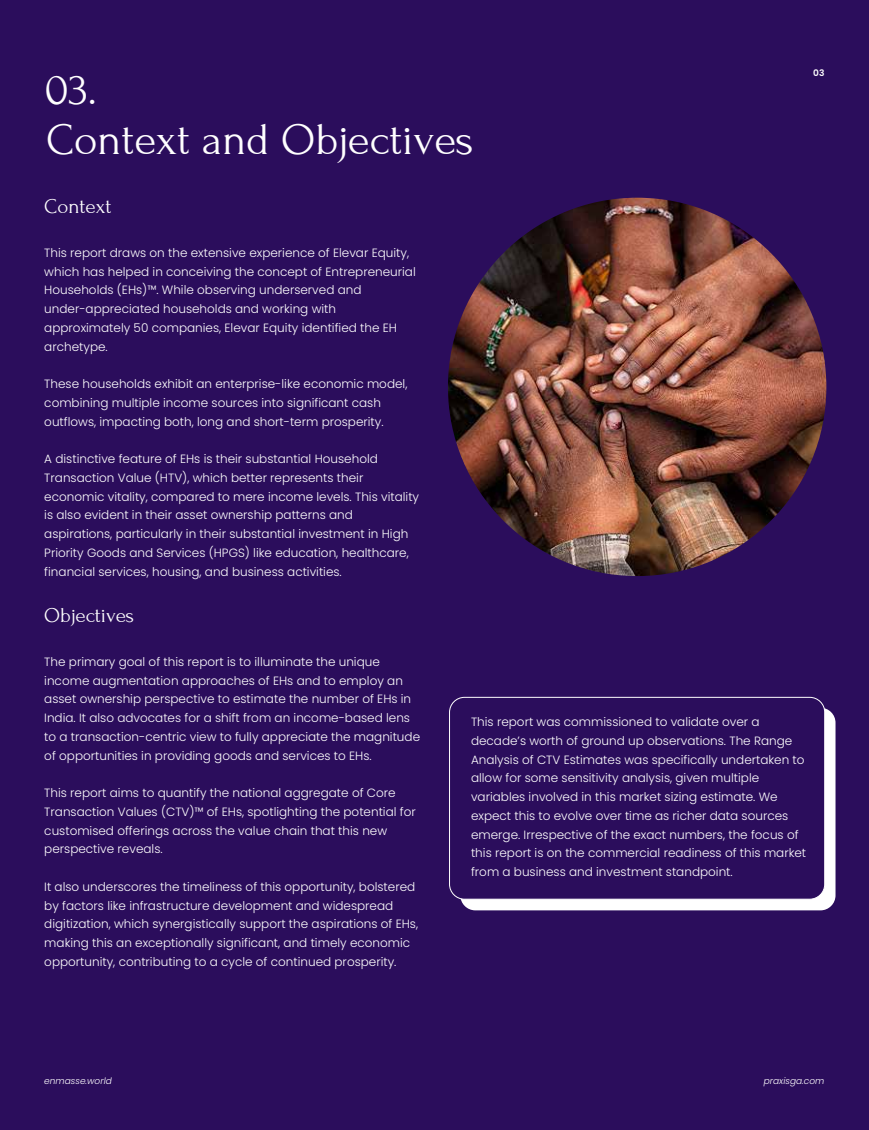
<style>
.page{position:relative;width:869px;height:1130px;background:#fff}
.page>*{position:absolute;margin:0;border:0;box-sizing:border-box;transform-origin:0 0}
.t1{font:45px/50.2px "Forum";color:#fff}
.t2{font:21px "Forum";color:#fff}
.t3{font:300 12px/18.8px "Poppins";color:#fff}
.t4{font:italic 300 9px "Poppins";color:#fff}
.t5{font:600 9px "Poppins";color:#fff}
</style>
<div class="page">
<div style="left:0;top:0;width:868px;height:1130px;background:#2b0d5c"></div>
<div style="left:460px;top:707px;width:375px;height:203px;background:#fff;border-radius:15px"></div>
<div style="left:449px;top:697px;width:375px;height:202px;background:#2b0d5c;border-radius:15px"></div>
<div style="left:449px;top:697px;width:376px;height:202px;border:1px solid #fff;border-radius:15px"></div>
<img style="left:448px;top:198px;width:378px;height:378px;border-radius:189px">
<p class="t5" style="left:813px;top:67px;width:13px">03</p>
<h1 class="t1" style="left:45px;top:65px;width:430px">03.<br>Context and Objectives</h1>
<h2 class="t2" style="left:44px;top:195px;width:69px">Context</h2>
<p class="t3" style="left:44px;top:243px;width:373px">This report draws on the extensive experience of Elevar Equity, which has helped in conceiving the concept of Entrepreneurial Households (EHs)™. While observing underserved and under-appreciated households and working with approximately 50 companies, Elevar Equity identified the EH archetype.</p>
<p class="t3" style="left:44px;top:374px;width:364px">These households exhibit an enterprise-like economic model, combining multiple income sources into significant cash outflows, impacting both, long and short-term prosperity.</p>
<p class="t3" style="left:44px;top:449px;width:376px">A distinctive feature of EHs is their substantial Household Transaction Value (HTV), which better represents their economic vitality, compared to mere income levels. This vitality is also evident in their asset ownership patterns and aspirations, particularly in their substantial investment in High Priority Goods and Services (HPGS) like education, healthcare, financial services, housing, and business activities.</p>
<h2 class="t2" style="left:44px;top:604px;width:91px">Objectives</h2>
<p class="t3" style="left:44px;top:652px;width:377px">The primary goal of this report is to illuminate the unique income augmentation approaches of EHs and to employ an asset ownership perspective to estimate the number of EHs in India. It also advocates for a shift from an income-based lens to a transaction-centric view to fully appreciate the magnitude of opportunities in providing goods and services to EHs.</p>
<p class="t3" style="left:44px;top:783px;width:373px">This report aims to quantify the national aggregate of Core Transaction Values (CTV)™ of EHs, spotlighting the potential for customised offerings across the value chain that this new perspective reveals.</p>
<p class="t3" style="left:44px;top:877px;width:375px">It also underscores the timeliness of this opportunity, bolstered by factors like infrastructure development and widespread digitization, which synergistically support the aspirations of EHs, making this an exceptionally significant, and timely economic opportunity, contributing to a cycle of continued prosperity.</p>
<p class="t3" style="left:471px;top:712px;width:337px">This report was commissioned to validate over a decade’s worth of ground up observations. The Range Analysis of CTV Estimates was specifically undertaken to allow for some sensitivity analysis, given multiple variables involved in this market sizing estimate. We expect this to evolve over time as richer data sources emerge. Irrespective of the exact numbers, the focus of this report is on the commercial readiness of this market from a business and investment standpoint.</p>
<p class="t4" style="left:44px;top:1076px;width:69px">enmasse.world</p>
<p class="t4" style="left:763px;top:1076px;width:62px">praxisga.com</p>
</div>
